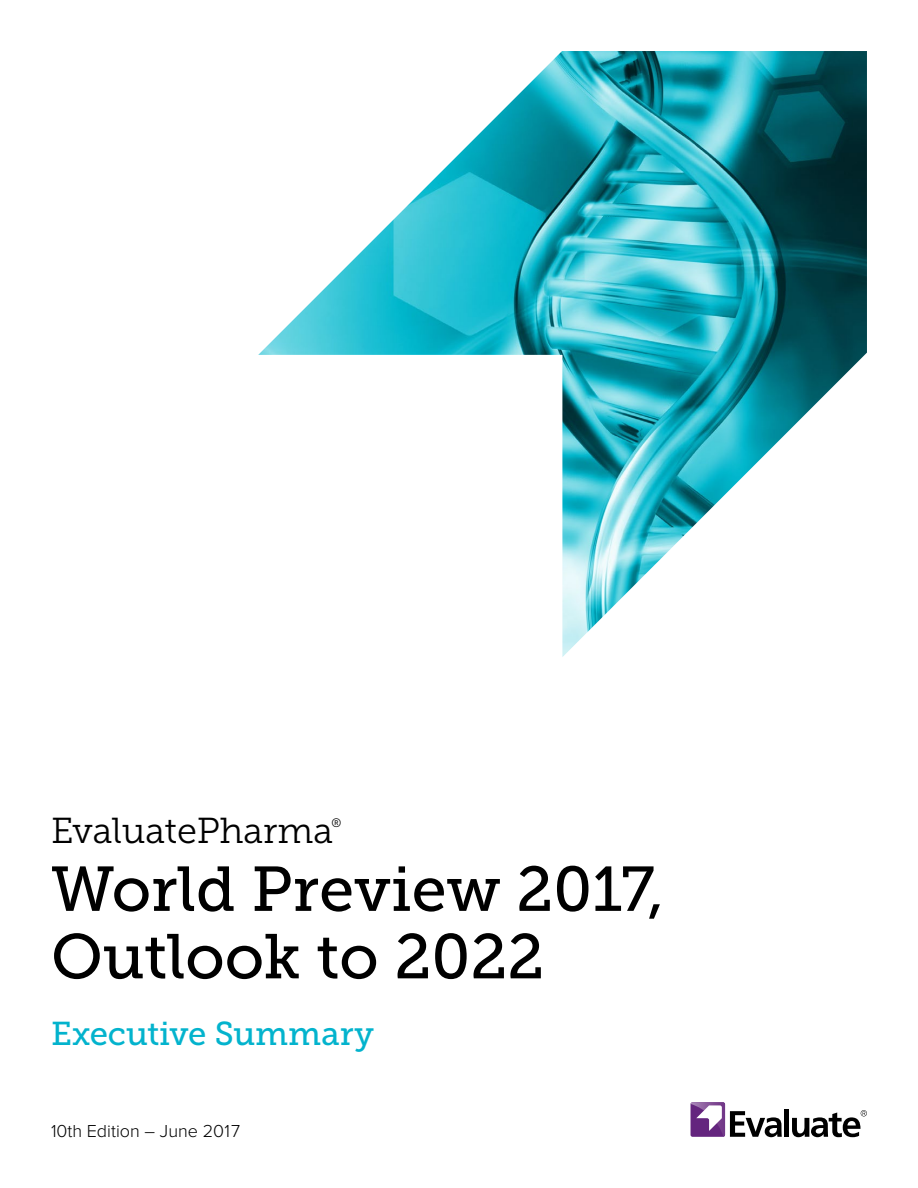
<style>
.page{position:relative;width:918px;height:1188px;background:#fff}
.page>*{position:absolute;margin:0;border:0;box-sizing:border-box;transform-origin:0 0}
.t1{font:63px/67.5px "Museo Slab 500";color:#000}
.t2{font:36px "Museo Slab 300";color:#000}
.t3{font:33px "Museo Slab 500";letter-spacing:-.005em;color:#03b3cd}
.t4{font:300 18px "Proxima Nova";color:#000}
.t5{font:12.3px "Museo Slab 300";color:#000}
</style>
<div class="page">
<img style="left:258px;top:51px;width:609px;height:606px">
<svg style="left:730px;top:1111px;width:52px;height:26px"></svg>
<div style="left:784px;top:1109px;width:5px;height:28px;background:#000"></div>
<svg style="left:691px;top:1102px;width:34px;height:35px"></svg>
<svg style="left:696px;top:1105px;width:26px;height:26px"></svg>
<svg style="left:792px;top:1110px;width:75px;height:27px"></svg>
<p class="t2" style="left:51px;top:811px;width:284px">EvaluatePharma</p>
<p class="t5" style="left:332px;top:816px;width:11px">®</p>
<p class="t1" style="left:51px;top:856px;width:615px">World Preview 2017,<br>Outlook to 2022</p>
<p class="t3" style="left:51px;top:1015px;width:324px">Executive Summary</p>
<p class="t4" style="left:51px;top:1121px;width:191px">10th Edition – June 2017</p>
</div>
